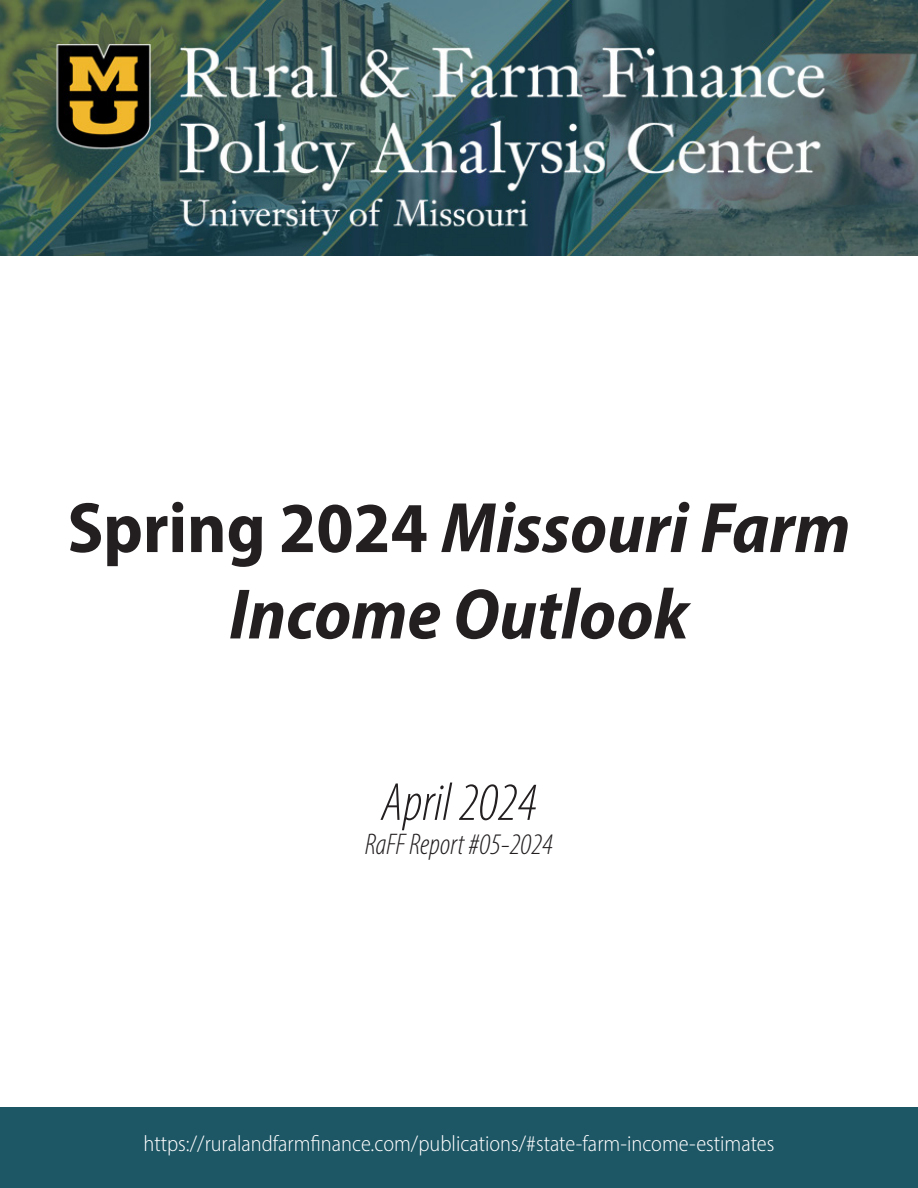
<style>
.page{position:relative;width:918px;height:1188px;background:#fff}
.page>*{position:absolute;margin:0;border:0;box-sizing:border-box;transform-origin:0 0}
.t1{font:italic 700 semi-condensed 72px "Myriad Pro";color:#231f20}
.t2{font:italic 300 condensed 54px "Myriad Pro";color:#231f20}
.t3{font:italic 300 condensed 30px "Myriad Pro";color:#231f20}
.smalltext{font:300 semi-condensed 22.5px "Myriad Pro";color:#fff}
.s1{font-style:normal}
</style>
<div class="page">
<div style="left:0;top:1107px;width:918px;height:81px;background:#1d5665"></div>
<img style="left:0;top:1px;width:918px;height:255px">
<p class="t1" style="left:68px;top:482px;width:784px"><span class="s1">Spring 2024</span> Missouri Farm</p>
<p class="t1" style="left:229px;top:568px;width:461px">Income Outlook</p>
<p class="t2" style="left:381px;top:770px;width:157px">April 2024</p>
<p class="t3" style="left:365px;top:826px;width:189px">RaFF Report #05-2024</p>
<p class="smalltext" style="left:144px;top:1130px;width:632px">https://ruralandfarmfinance.com/publications/#state-farm-income-estimates</p>
</div>
